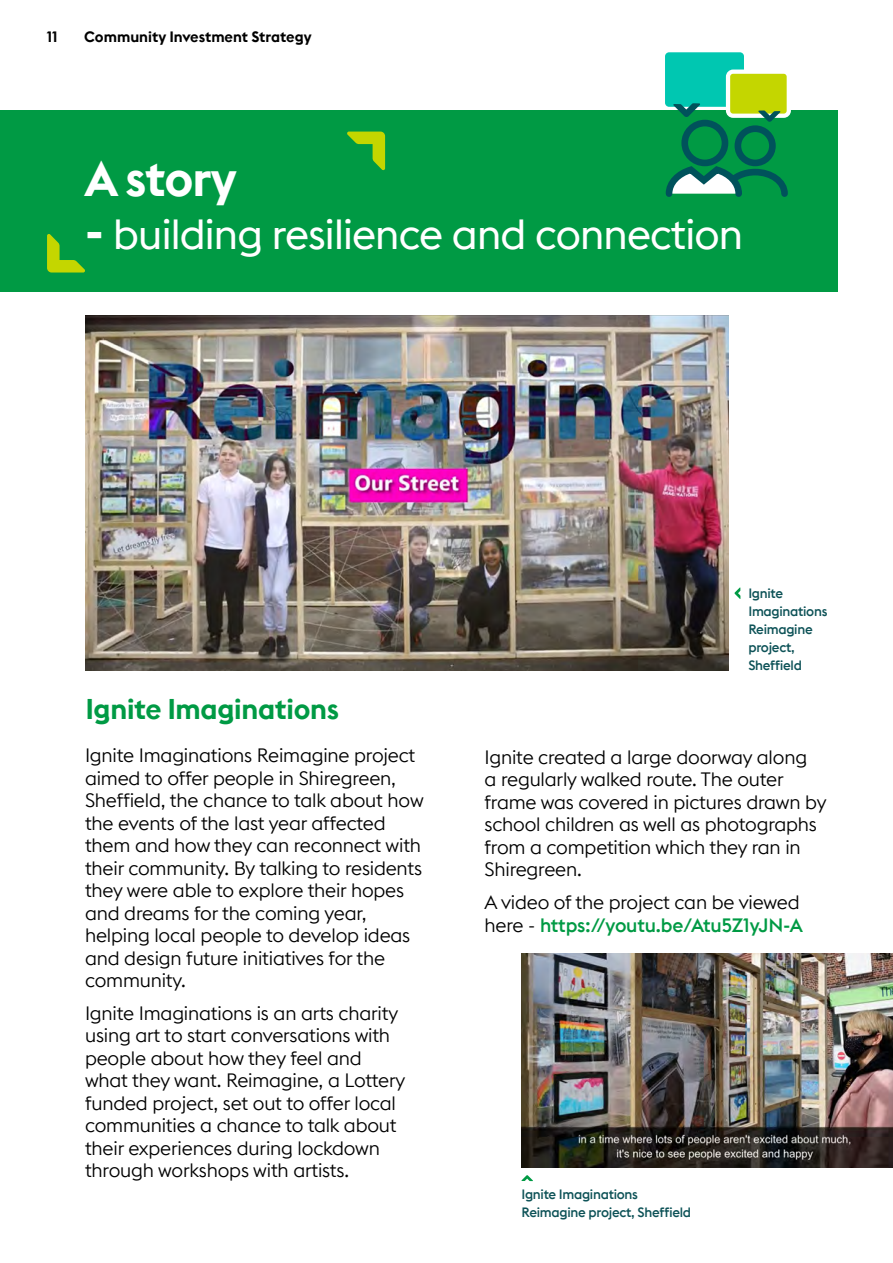
<style>
.page{position:relative;width:893px;height:1263px;background:#fff}
.page>*{position:absolute;margin:0;border:0;box-sizing:border-box;transform-origin:0 0}
.t1{font:600 49.5px "Euclid Flex B";letter-spacing:-.025em;color:#fff}
.t2{font:42px "Euclid Flex B";letter-spacing:-.02em;color:#fff}
.t3{font:600 28.5px "Euclid Flex B";letter-spacing:-.01em;color:#009a44}
.t4{font:300 19.35px/22.5px "Euclid Flex B";letter-spacing:-.01em;color:#000}
.t5{font:600 15px "Euclid Flex B";color:#000}
.t6{font:500 13.5px/18px "Euclid Flex B";letter-spacing:-.02em;color:#0d5257}
.s1{font-weight:600;font-size:49.5px}
.s2{font-weight:500;color:#009a44}
</style>
<div class="page">
<img style="left:85px;top:316px;width:644px;height:355px">
<img style="left:521px;top:954px;width:372px;height:214px">
<svg style="left:521px;top:1175px;width:12px;height:6px"></svg>
<svg style="left:734px;top:587px;width:6px;height:12px"></svg>
<div style="left:0;top:111px;width:838px;height:181px;background:#009a44"></div>
<svg style="left:47px;top:234px;width:38px;height:38px"></svg>
<svg style="left:347px;top:132px;width:38px;height:39px"></svg>
<div style="left:665px;top:52px;width:79px;height:55px;background:#00c7b1;border-radius:4px"></div>
<svg style="left:662px;top:70px;width:129px;height:127px"></svg>
<p class="t5" style="left:47px;top:27px;width:12px">11</p>
<p class="t5" style="left:84px;top:27px;width:229px">Community Investment Strategy</p>
<h1 class="t1" style="left:85px;top:147px;width:153px">A story</h1>
<h2 class="t2" style="left:85px;top:209px;width:660px"><span class="s1">-</span> building resilience and connection</h2>
<h3 class="t3" style="left:86px;top:691px;width:255px">Ignite Imaginations</h3>
<p class="t6" style="left:748px;top:584px;width:81px">Ignite<br>Imaginations<br>Reimagine project,<br>Sheffield</p>
<p class="t4" style="left:85px;top:745px;width:340px">Ignite Imaginations Reimagine project aimed to offer people in Shiregreen, Sheffield, the chance to talk about how the events of the last year affected them and how they can reconnect with their community. By talking to residents they were able to explore their hopes and dreams for the coming year, helping local people to develop ideas and design future initiatives for the community.</p>
<p class="t4" style="left:85px;top:1002px;width:322px">Ignite Imaginations is an arts charity using art to start conversations with people about how they feel and what they want. Reimagine, a Lottery funded project, set out to offer local communities a chance to talk about their experiences during lockdown through workshops with artists.</p>
<p class="t4" style="left:485px;top:746px;width:343px">Ignite created a large doorway along<br>a regularly walked route. The outer frame was covered in pictures drawn by school children as well as photographs from a competition which they ran in<br>Shiregreen.</p>
<p class="t4" style="left:485px;top:891px;width:320px">A video of the project can be viewed here - <span class="s2">https://youtu.be/Atu5Z1yJN-A</span></p>
<p class="t6" style="left:521px;top:1185px;width:171px">Ignite Imaginations<br>Reimagine project, Sheffield</p>
</div>
